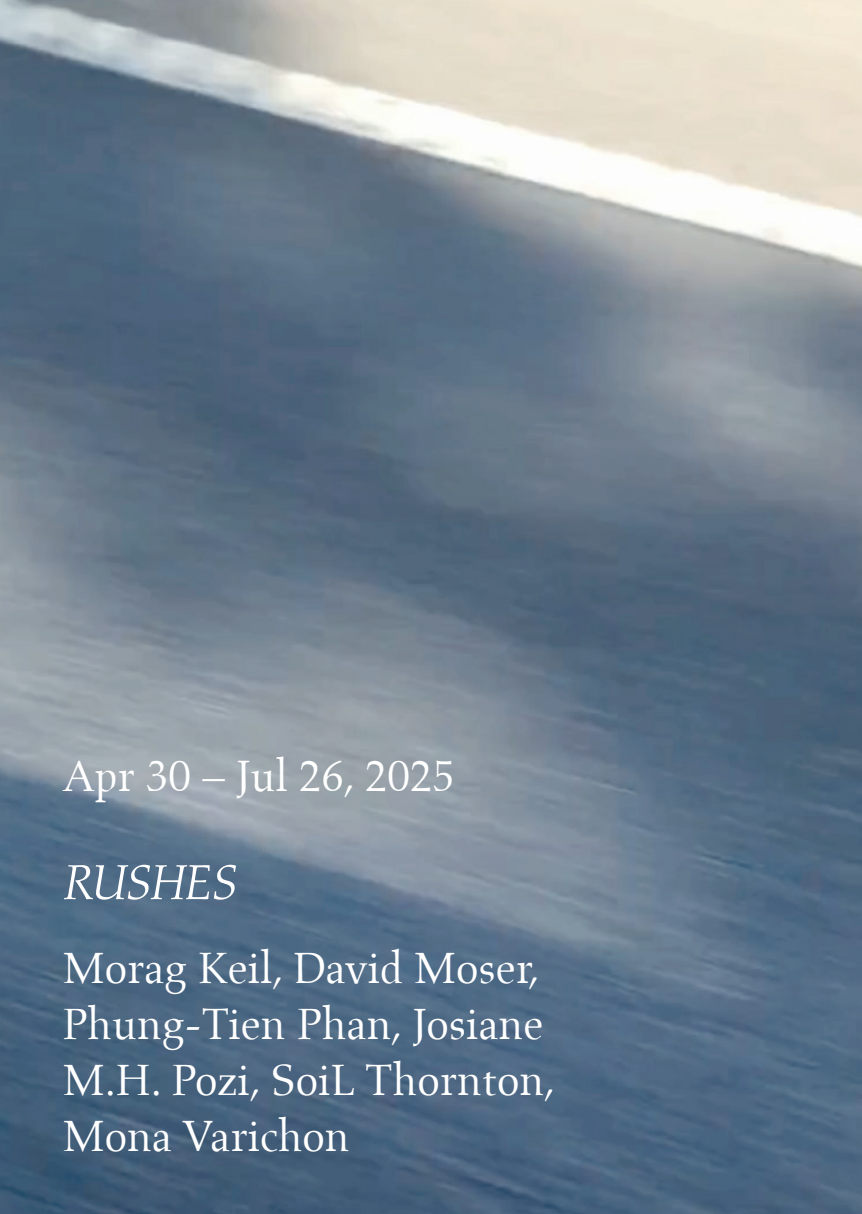
<style>
.page{position:relative;width:862px;height:1214px;background:#fff}
.page>*{position:absolute;margin:0;border:0;box-sizing:border-box;transform-origin:0 0}
.t1{font:italic 50px "Aldus LT Std";letter-spacing:-.08em;color:#fff}
.t2{font:45px "Aldus LT Std";color:#fff}
.t3{font:44.8px/56px "Aldus LT Std";color:#fff}
</style>
<div class="page">
<img style="left:0;top:0;width:862px;height:1213px">
<p class="t2" style="left:62px;top:751px;width:394px">Apr 30 – Jul 26, 2025</p>
<p class="t1" style="left:62px;top:853px;width:178px">RUSHES</p>
<p class="t3" style="left:62px;top:940px;width:495px">Morag Keil, David Moser,<br>Phung-Tien Phan, Josiane<br>M.H. Pozi, SoiL Thornton,<br>Mona Varichon</p>
</div>
